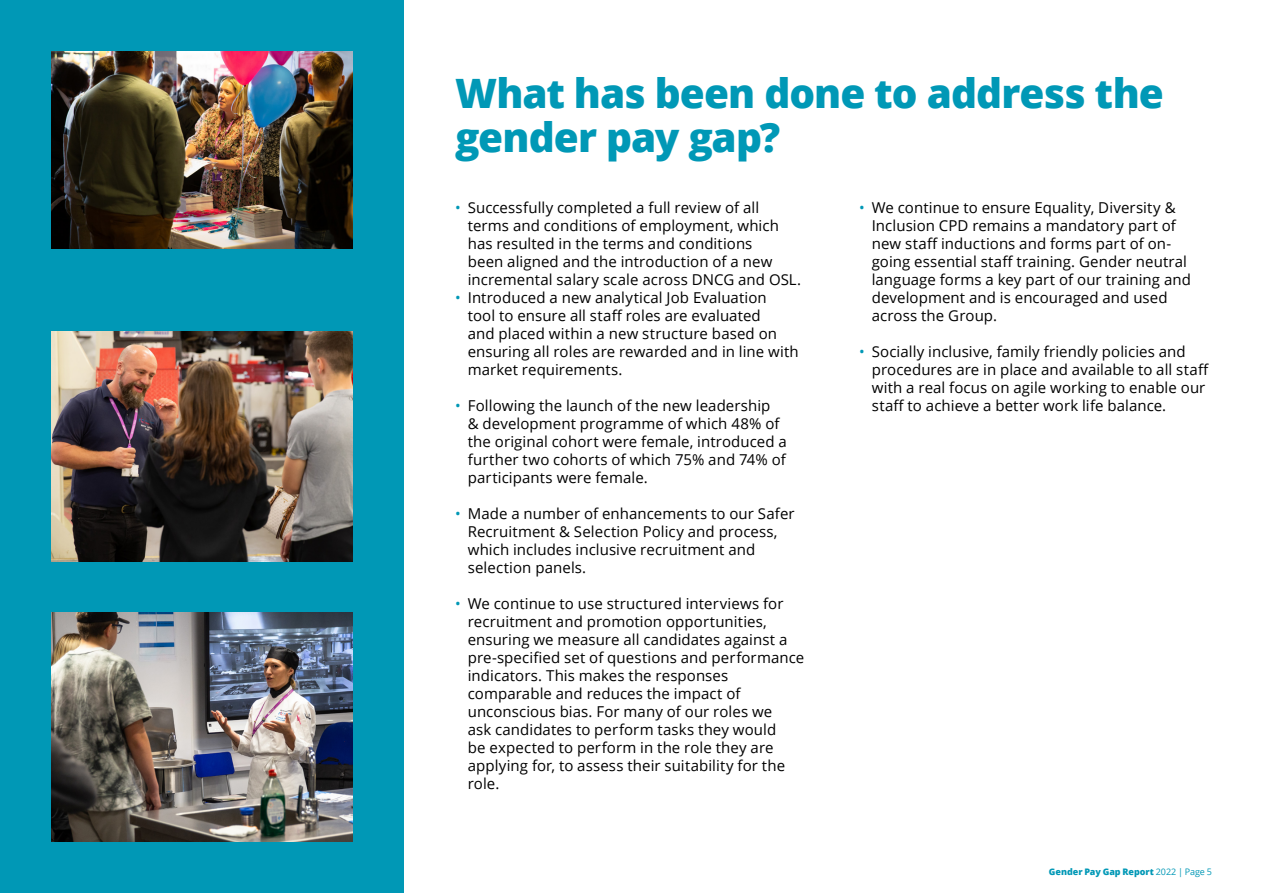
<style>
.page{position:relative;width:1263px;height:893px;background:#fff}
.page>*{position:absolute;margin:0;border:0;box-sizing:border-box;transform-origin:0 0}
.t1{font:800 40.5px/44.5px "Open Sans";letter-spacing:-.025em;color:#0098b6}
.t2{font:15px/18px "Open Sans";letter-spacing:.005em;color:#000}
.t3{font:800 9px "Open Sans";color:#0098b6}
.s1{color:#0098b6}
.s2{font-weight:400}
</style>
<div class="page">
<div style="left:0;top:0;width:404px;height:893px;background:#0098b6"></div>
<img style="left:51px;top:51px;width:302px;height:198px">
<img style="left:51px;top:332px;width:302px;height:229px">
<img style="left:51px;top:612px;width:302px;height:230px">
<h1 class="t1" style="left:455px;top:68px;width:710px">What has been done to address the gender pay gap?</h1>
<p class="t2" style="left:468px;top:198px;width:335px;text-indent:-13px"><span class="s1">•</span> Successfully completed a full review of all terms and conditions of employment, which has resulted in the terms and conditions<br>been aligned and the introduction of a new incremental salary scale across DNCG and OSL.</p>
<p class="t2" style="left:468px;top:288px;width:333px;text-indent:-13px"><span class="s1">•</span> Introduced a new analytical Job Evaluation<br>tool to ensure all staff roles are evaluated<br>and placed within a new structure based on ensuring all roles are rewarded and in line with market requirements.</p>
<p class="t2" style="left:468px;top:396px;width:321px;text-indent:-13px"><span class="s1">•</span> Following the launch of the new leadership<br>&amp; development programme of which 48% of the original cohort were female, introduced a further two cohorts of which 75% and 74% of participants were female.</p>
<p class="t2" style="left:468px;top:504px;width:328px;text-indent:-13px"><span class="s1">•</span> Made a number of enhancements to our Safer Recruitment &amp; Selection Policy and process, which includes inclusive recruitment and selection panels.</p>
<p class="t2" style="left:468px;top:594px;width:338px;text-indent:-13px"><span class="s1">•</span> We continue to use structured interviews for recruitment and promotion opportunities, ensuring we measure all candidates against a pre-specified set of questions and performance indicators. This makes the responses comparable and reduces the impact of unconscious bias. For many of our roles we<br>ask candidates to perform tasks they would<br>be expected to perform in the role they are applying for, to assess their suitability for the role.</p>
<p class="t2" style="left:872px;top:198px;width:321px;text-indent:-13px"><span class="s1">•</span> We continue to ensure Equality, Diversity &amp; Inclusion CPD remains a mandatory part of new staff inductions and forms part of on&shy;going essential staff training. Gender neutral language forms a key part of our training and development and is encouraged and used across the Group.</p>
<p class="t2" style="left:872px;top:342px;width:339px;text-indent:-13px"><span class="s1">•</span> Socially inclusive, family friendly policies and procedures are in place and available to all staff with a real focus on agile working to enable our staff to achieve a better work life balance.</p>
<p class="t3" style="left:1049px;top:865px;width:165px">Gender Pay Gap Report <span class="s2">2022 | Page 5</span></p>
</div>
